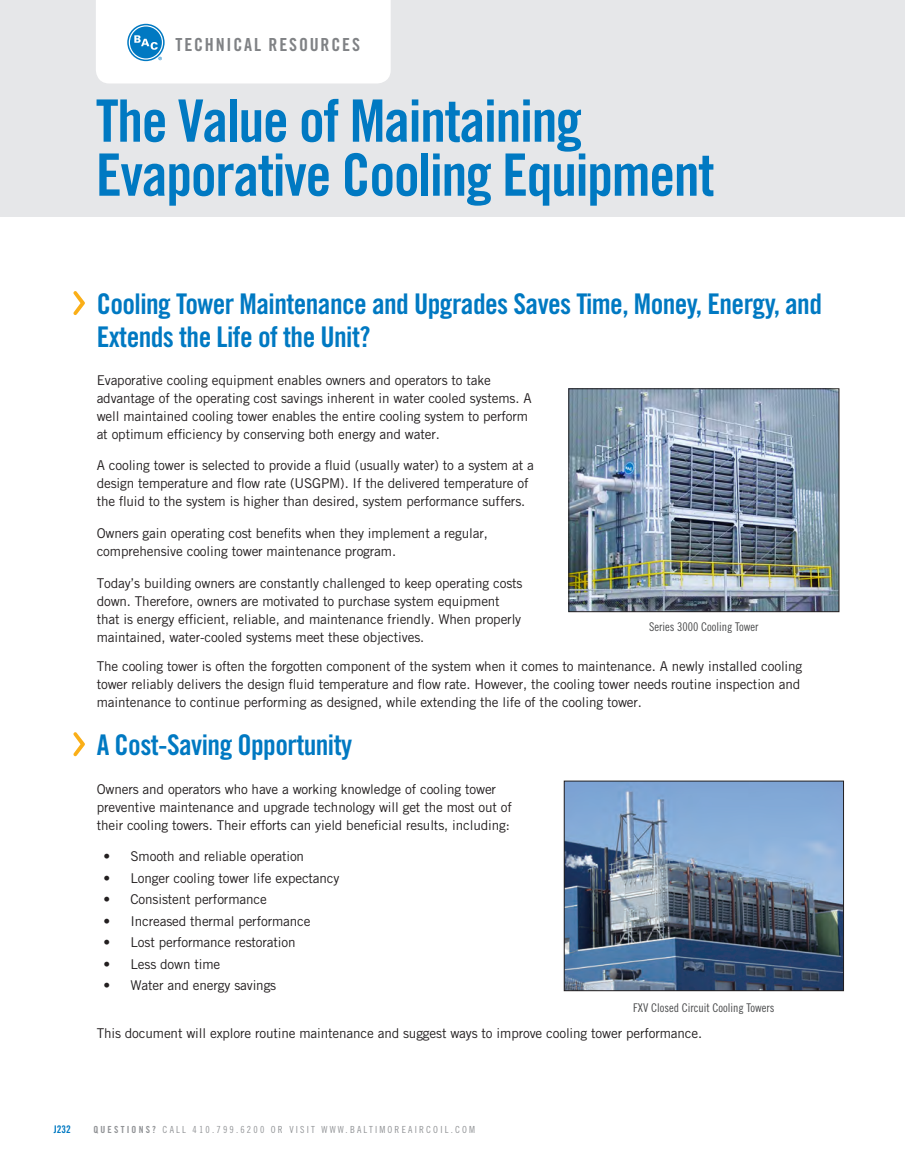
<style>
.page{position:relative;width:905px;height:1175px;background:#fff}
.page>*{position:absolute;margin:0;border:0;box-sizing:border-box;transform-origin:0 0}
.t1{font:58.5px/54px "Trade Gothic Bold Cond Twenty";letter-spacing:-.025em;color:#0079c2}
.t2{font:28.5px/33.8px "Trade Gothic Bold Cond Twenty";letter-spacing:-.02em;color:#0079c2}
.technical_resource_h{font:18px "Trade Gothic Bold Cond Twenty";letter-spacing:.1em;color:#808285}
.body-after-subhead{font:13.5px/18px "Trade Gothic";letter-spacing:-.01em;color:#231f20}
.figure_table_title{font:12px "Trade Gothic Cond Eighteen";color:#4b4c4d}
.t3{font:10.5px "Trade Gothic Bold Cond Twenty";color:#0079c2}
.t4{font:9.75px "Trade Gothic Cond Eighteen";letter-spacing:.225em;color:#939598}
.s1{font-family:"Gotham Rounded";font-size:55.5px;color:#faaf18}
.s2{font-family:"Trade Gothic Bold Cond Twenty"}
</style>
<div class="page">
<div style="left:0;top:0;width:904px;height:216px;background:#e6e7e9"></div>
<div style="left:96px;top:0;width:294px;height:84px;background:#fff"></div>
<img style="left:570px;top:390px;width:267px;height:220px">
<div style="left:568px;top:388px;width:271px;height:224px;border:1px solid #231f20"></div>
<img style="left:566px;top:783px;width:275px;height:205px">
<p class="technical_resource_h" style="left:175px;top:34px;width:186px">TECHNICAL RESOURCES</p>
<p class="t1" style="left:96px;top:93px;width:620px">The Value of Maintaining<br>Evaporative Cooling Equipment</p>
<p class="t2" style="left:97px;top:286px;width:726px;text-indent:-27px"><span class="s1">›</span> Cooling Tower Maintenance and Upgrades Saves Time, Money, Energy, and<br>Extends the Life of the Unit?</p>
<p class="body-after-subhead" style="left:97px;top:371px;width:436px">Evaporative cooling equipment enables owners and operators to take advantage of the operating cost savings inherent in water cooled systems. A well maintained cooling tower enables the entire cooling system to perform at optimum efficiency by conserving both energy and water.</p>
<p class="body-after-subhead" style="left:97px;top:456px;width:438px">A cooling tower is selected to provide a fluid (usually water) to a system at a design temperature and flow rate (USGPM). If the delivered temperature of the fluid to the system is higher than desired, system performance suffers.</p>
<p class="body-after-subhead" style="left:97px;top:524px;width:393px">Owners gain operating cost benefits when they implement a regular, comprehensive cooling tower maintenance program.</p>
<p class="body-after-subhead" style="left:97px;top:573px;width:427px">Today’s building owners are constantly challenged to keep operating costs down. Therefore, owners are motivated to purchase system equipment that is energy efficient, reliable, and maintenance friendly. When properly maintained, water-cooled systems meet these objectives.</p>
<p class="figure_table_title" style="left:649px;top:619px;width:111px">Series 3000 Cooling Tower</p>
<p class="body-after-subhead" style="left:97px;top:657px;width:707px">The cooling tower is often the forgotten component of the system when it comes to maintenance. A newly installed cooling tower reliably delivers the design fluid temperature and flow rate. However, the cooling tower needs routine inspection and maintenance to continue performing as designed, while extending the life of the cooling tower.</p>
<p class="t2" style="left:70px;top:727px;width:284px"><span class="s1">›</span> A Cost-Saving Opportunity</p>
<p class="body-after-subhead" style="left:97px;top:779px;width:417px">Owners and operators who have a working knowledge of cooling tower preventive maintenance and upgrade technology will get the most out of their cooling towers. Their efforts can yield beneficial results, including:</p>
<p class="body-after-subhead" style="left:103px;top:847px;width:202px">• Smooth and reliable operation</p>
<p class="body-after-subhead" style="left:103px;top:868px;width:238px">• Longer cooling tower life expectancy</p>
<p class="body-after-subhead" style="left:103px;top:890px;width:165px">• Consistent performance</p>
<p class="body-after-subhead" style="left:103px;top:911px;width:208px">• Increased thermal performance</p>
<p class="body-after-subhead" style="left:103px;top:933px;width:194px">• Lost performance restoration</p>
<p class="body-after-subhead" style="left:103px;top:954px;width:118px">• Less down time</p>
<p class="body-after-subhead" style="left:103px;top:976px;width:174px">• Water and energy savings</p>
<p class="figure_table_title" style="left:633px;top:1000px;width:143px">FXV Closed Circuit Cooling Towers</p>
<p class="body-after-subhead" style="left:97px;top:1023px;width:607px">This document will explore routine maintenance and suggest ways to improve cooling tower performance.</p>
<p class="t3" style="left:54px;top:1122px;width:18px">J232</p>
<p class="t4" style="left:93px;top:1123px;width:383px"><span class="s2">QUESTIONS?</span> CALL 410.799.6200 OR VISIT WWW.BALTIMOREAIRCOIL.COM</p>
</div>
